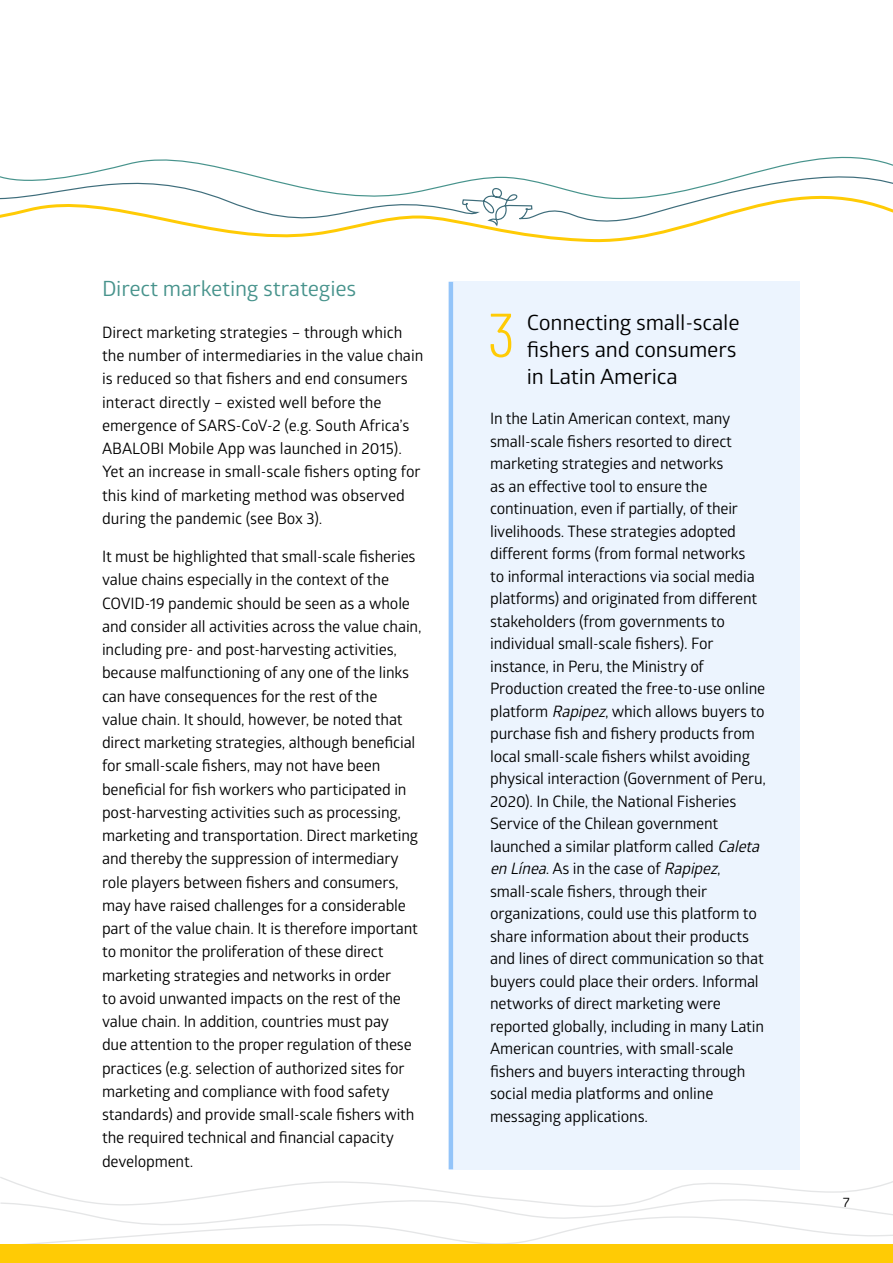
<style>
.page{position:relative;width:893px;height:1263px;background:#fff}
.page>*{position:absolute;margin:0;border:0;box-sizing:border-box;transform-origin:0 0}
.t1{font:300 61.8px "Barlow Condensed";color:#ffcb05;scale:1.05 1}
.t2{font:21px/27px "Glober";letter-spacing:-.01em;color:#000;scale:1.05 1}
.t3{font:21px "Glober";letter-spacing:-.01em;color:#47938c;scale:1.05 1}
.t4{font:15.75px/23.2px "Glober";letter-spacing:-.01em;color:#000}
.t5{font:13.5px "Glober";color:#000;scale:1.05 1}
.s1{font-style:italic}
</style>
<div class="page">
<svg style="left:0;top:207px;width:893px;height:35px"></svg>
<svg style="left:0;top:156px;width:893px;height:51px"></svg>
<div style="left:453px;top:281px;width:346px;height:888px;background:#ecf4fe"></div>
<hr style="left:449px;top:282px;width:4px;height:887px;background:#93c4f9">
<svg style="left:0;top:1177px;width:893px;height:67px"></svg>
<div style="left:0;top:1244px;width:893px;height:19px;background:#ffcb05"></div>
<h2 class="t3" style="left:102px;top:274px;width:244px">Direct marketing strategies</h2>
<p class="t4" style="left:102px;top:320px;width:323px">Direct marketing strategies – through which the number of intermediaries in the value chain is reduced so that fishers and end consumers interact directly – existed well before the emergence of SARS-CoV-2 (e.g. South Africa’s ABALOBI Mobile App was launched in 2015).<br>Yet an increase in small-scale fishers opting for this kind of marketing method was observed during the pandemic (see Box 3).</p>
<p class="t4" style="left:102px;top:544px;width:321px">It must be highlighted that small-scale fisheries value chains especially in the context of the COVID-19 pandemic should be seen as a whole and consider all activities across the value chain, including pre- and post-harvesting activities, because malfunctioning of any one of the links can have consequences for the rest of the<br>value chain. It should, however, be noted that direct marketing strategies, although beneficial for small-scale fishers, may not have been beneficial for fish workers who participated in post-harvesting activities such as processing, marketing and transportation. Direct marketing and thereby the suppression of intermediary role players between fishers and consumers, may have raised challenges for a considerable part of the value chain. It is therefore important to monitor the proliferation of these direct marketing strategies and networks in order<br>to avoid unwanted impacts on the rest of the value chain. In addition, countries must pay<br>due attention to the proper regulation of these practices (e.g. selection of authorized sites for marketing and compliance with food safety standards) and provide small-scale fishers with the required technical and financial capacity development.</p>
<h1 class="t1" style="left:488px;top:296px;width:27px">3</h1>
<h2 class="t2" style="left:527px;top:309px;width:204px">Connecting small-scale fishers and consumers in Latin America</h2>
<p class="t4" style="left:490px;top:407px;width:277px;line-height:22.5px">In the Latin American context, many small-scale fishers resorted to direct marketing strategies and networks<br>as an effective tool to ensure the continuation, even if partially, of their livelihoods. These strategies adopted different forms (from formal networks<br>to informal interactions via social media platforms) and originated from different stakeholders (from governments to individual small-scale fishers). For instance, in Peru, the Ministry of Production created the free-to-use online platform <span class="s1">Rapipez</span>, which allows buyers to purchase fish and fishery products from local small-scale fishers whilst avoiding physical interaction (Government of Peru, 2020). In Chile, the National Fisheries Service of the Chilean government launched a similar platform called <span class="s1">Caleta en Línea</span>. A s i n t h e c a s e o f <span class="s1">Rapipez</span>, small-scale fishers, through their organizations, could use this platform to share information about their products and lines of direct communication so that buyers could place their orders. Informal networks of direct marketing were reported globally, including in many Latin American countries, with small-scale fishers and buyers interacting through social media platforms and online messaging applications.</p>
<p class="t5" style="left:843px;top:1193px;width:8px">7</p>
</div>
